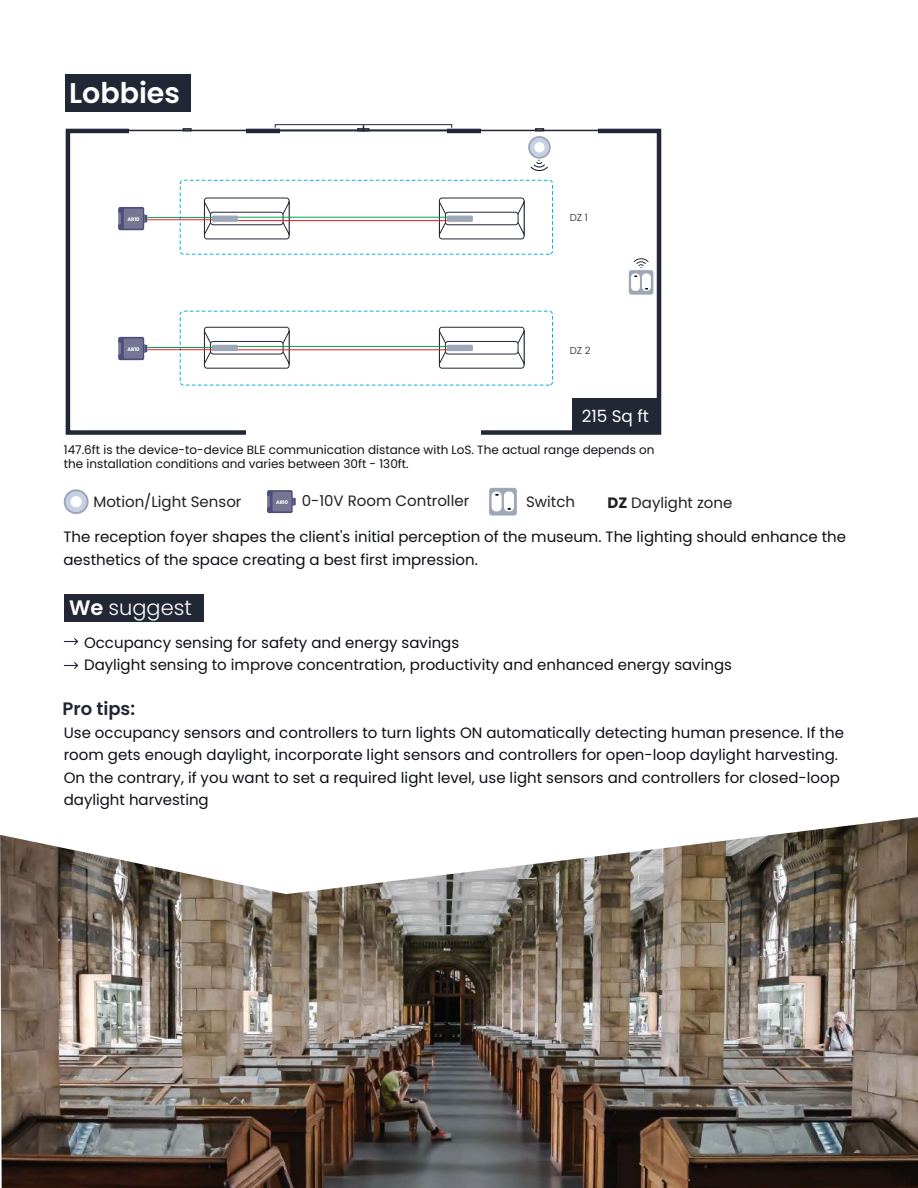
<style>
.page{position:relative;width:918px;height:1188px;background:#fff}
.page>*{position:absolute;margin:0;border:0;box-sizing:border-box;transform-origin:0 0}
.t1{font:600 28.5px "Poppins";color:#fff}
.t2{font:300 21px "Poppins";color:#fff}
.t3{font:600 18px "Poppins";color:#222735}
.t4{font:16.8px "Poppins";color:#fff}
.t5{font:15px/22.5px "Poppins";color:#0d0f16}
.t6{font:15px "Poppins";color:#231f20}
.t7{font:12px/14.4px "Poppins";color:#101117}
.t8{font:300 10.05px "Poppins";color:#231f20}
.t9{font:700 5.1px "Poppins";color:#fff}
.t10{font:700 4.95px "Poppins";color:#fff}
.s1{font-weight:700}
.s2{font-weight:600}
</style>
<div class="page">
<div style="left:489px;top:488px;width:28px;height:28px;background:#9da7b6;border-radius:3px"></div>
<div style="left:492px;top:492px;width:10px;height:19px;background:#fff;border-radius:4px"></div>
<div style="left:504px;top:492px;width:10px;height:19px;background:#fff;border-radius:4px"></div>
<svg style="left:64px;top:489px;width:25px;height:25px"></svg>
<div style="left:66px;top:491px;width:21px;height:21px;background:#c6d2e4;border-radius:50%"></div>
<div style="left:71px;top:496px;width:11px;height:11px;background:#fff;border-radius:50%"></div>
<svg style="left:64px;top:638px;width:14px;height:7px"></svg>
<div style="left:64px;top:594px;width:140px;height:28px;background:#222735"></div>
<img style="left:0;top:817px;width:918px;height:371px">
<svg style="left:64px;top:662px;width:14px;height:7px"></svg>
<div style="left:65px;top:74px;width:126px;height:38px;background:#222735"></div>
<div style="left:66px;top:129px;width:595px;height:306px;border:4px solid #222735"></div>
<div style="left:280px;top:126px;width:167px;height:21px;background:#fff"></div>
<div style="left:279px;top:129px;width:169px;height:2px;border:2px solid #222735"></div>
<svg style="left:357px;top:128px;width:12px;height:4px"></svg>
<div style="left:275px;top:124px;width:177px;height:4px;border:1px solid #222735"></div>
<div style="left:246px;top:421px;width:235px;height:27px;background:#fff"></div>
<div style="left:629px;top:270px;width:24px;height:25px;background:#9da7b6;border-radius:3px"></div>
<div style="left:631px;top:273px;width:9px;height:18px;background:#fff;border-radius:4px"></div>
<div style="left:642px;top:273px;width:9px;height:18px;background:#fff;border-radius:4px"></div>
<svg style="left:634px;top:258px;width:15px;height:10px"></svg>
<div style="left:481px;top:126px;width:117px;height:21px;background:#fff"></div>
<div style="left:481px;top:130px;width:117px;height:1px;border:1px solid #222735"></div>
<svg style="left:535px;top:128px;width:9px;height:3px"></svg>
<div style="left:129px;top:126px;width:117px;height:21px;background:#fff"></div>
<div style="left:129px;top:130px;width:117px;height:1px;border:1px solid #222735"></div>
<svg style="left:183px;top:128px;width:9px;height:3px"></svg>
<svg style="left:531px;top:160px;width:17px;height:12px"></svg>
<svg style="left:528px;top:136px;width:23px;height:23px"></svg>
<div style="left:530px;top:138px;width:19px;height:19px;background:#c6d2e4;border-radius:50%"></div>
<div style="left:534px;top:142px;width:11px;height:11px;background:#fff;border-radius:50%"></div>
<div style="left:573px;top:399px;width:84px;height:32px;background:#222735"></div>
<div style="left:439px;top:327px;width:85px;height:42px;border:1px solid #222735;border-radius:3px"></div>
<svg style="left:438px;top:328px;width:11px;height:39px"></svg>
<svg style="left:514px;top:328px;width:11px;height:39px"></svg>
<div style="left:445px;top:341px;width:73px;height:13px;background:#fff;border-radius:3px"></div>
<div style="left:445px;top:341px;width:74px;height:13px;border:1px solid #222735;border-radius:3px"></div>
<div style="left:204px;top:327px;width:85px;height:42px;border:1px solid #222735;border-radius:3px"></div>
<svg style="left:203px;top:328px;width:11px;height:39px"></svg>
<svg style="left:280px;top:328px;width:10px;height:39px"></svg>
<svg style="left:210px;top:341px;width:73px;height:13px"></svg>
<div style="left:210px;top:341px;width:74px;height:13px;border:1px solid #222735;border-radius:3px"></div>
<div style="left:439px;top:198px;width:85px;height:41px;border:1px solid #222735;border-radius:3px"></div>
<svg style="left:438px;top:199px;width:11px;height:39px"></svg>
<svg style="left:514px;top:199px;width:11px;height:39px"></svg>
<div style="left:445px;top:212px;width:73px;height:13px;background:#fff;border-radius:3px"></div>
<div style="left:445px;top:212px;width:74px;height:13px;border:1px solid #222735;border-radius:3px"></div>
<hr style="left:224px;top:349px;width:234px;height:1px;background:#ec1c24">
<hr style="left:222px;top:346px;width:238px;height:1px;background:#00a551">
<div style="left:204px;top:198px;width:85px;height:41px;border:1px solid #222735;border-radius:3px"></div>
<svg style="left:203px;top:199px;width:11px;height:39px"></svg>
<svg style="left:280px;top:199px;width:10px;height:39px"></svg>
<svg style="left:210px;top:212px;width:73px;height:13px"></svg>
<div style="left:210px;top:212px;width:74px;height:13px;border:1px solid #222735;border-radius:3px"></div>
<hr style="left:218px;top:220px;width:240px;height:1px;background:#ec1c24">
<hr style="left:221px;top:217px;width:239px;height:1px;background:#00a551">
<div style="left:212px;top:216px;width:26px;height:6px;background:#9da7b6"></div>
<div style="left:447px;top:216px;width:26px;height:6px;background:#9da7b6"></div>
<div style="left:212px;top:345px;width:26px;height:6px;background:#9da7b6"></div>
<div style="left:447px;top:345px;width:26px;height:6px;background:#9da7b6"></div>
<div style="left:180px;top:311px;width:373px;height:75px;border:1px dashed #00b2e3;border-radius:3px"></div>
<div style="left:180px;top:180px;width:373px;height:75px;border:1px dashed #00b2e3;border-radius:3px"></div>
<svg style="left:118px;top:207px;width:29px;height:23px"></svg>
<div style="left:124px;top:209px;width:19px;height:20px;background:#767593"></div>
<hr style="left:147px;top:219px;width:65px;height:1px;background:#ea1f27">
<hr style="left:147px;top:217px;width:65px;height:1px;background:#00a44f">
<svg style="left:118px;top:337px;width:29px;height:23px"></svg>
<div style="left:124px;top:339px;width:19px;height:20px;background:#767593"></div>
<hr style="left:147px;top:349px;width:65px;height:1px;background:#ea1f27">
<hr style="left:147px;top:347px;width:65px;height:1px;background:#00a44f">
<svg style="left:267px;top:490px;width:29px;height:23px"></svg>
<div style="left:273px;top:492px;width:18px;height:19px;background:#767593"></div>
<h1 class="t1" style="left:69px;top:77px;width:112px">Lobbies</h1>
<p class="t9" style="left:127px;top:216px;width:14px">AR10</p>
<p class="t9" style="left:127px;top:346px;width:14px">AR10</p>
<p class="t8" style="left:570px;top:212px;width:20px">DZ 1</p>
<p class="t8" style="left:570px;top:345px;width:22px">DZ 2</p>
<p class="t4" style="left:582px;top:406px;width:69px">215 Sq ft</p>
<p class="t7" style="left:64px;top:443px;width:592px">147.6ft is the device-to-device BLE communication distance with LoS. The actual range depends on the installation conditions and varies between 30ft - 130ft.</p>
<p class="t6" style="left:93px;top:493px;width:150px">Motion/Light Sensor</p>
<p class="t6" style="left:607px;top:494px;width:126px"><span class="s1">DZ</span> Daylight zone</p>
<p class="t10" style="left:276px;top:499px;width:14px">AR10</p>
<p class="t6" style="left:302px;top:492px;width:169px">0-10V Room Controller</p>
<p class="t6" style="left:526px;top:493px;width:50px">Switch</p>
<p class="t5" style="left:63px;top:526px;width:784px">The reception foyer shapes the client's initial perception of the museum. The lighting should enhance the aesthetics of the space creating a best first impression.</p>
<h2 class="t2" style="left:69px;top:596px;width:124px"><span class="s2">We</span> suggest</h2>
<p class="t5" style="left:84px;top:631px;width:649px">Occupancy sensing for safety and energy savings<br>Daylight sensing to improve concentration, productivity and enhanced energy savings</p>
<p class="t3" style="left:62px;top:698px;width:74px">Pro tips:</p>
<p class="t5" style="left:64px;top:722px;width:782px">Use occupancy sensors and controllers to turn lights ON automatically detecting human presence. If the room gets enough daylight, incorporate light sensors and controllers for open-loop daylight harvesting.<br>On the contrary, if you want to set a required light level, use light sensors and controllers for closed-loop daylight harvesting</p>
</div>
